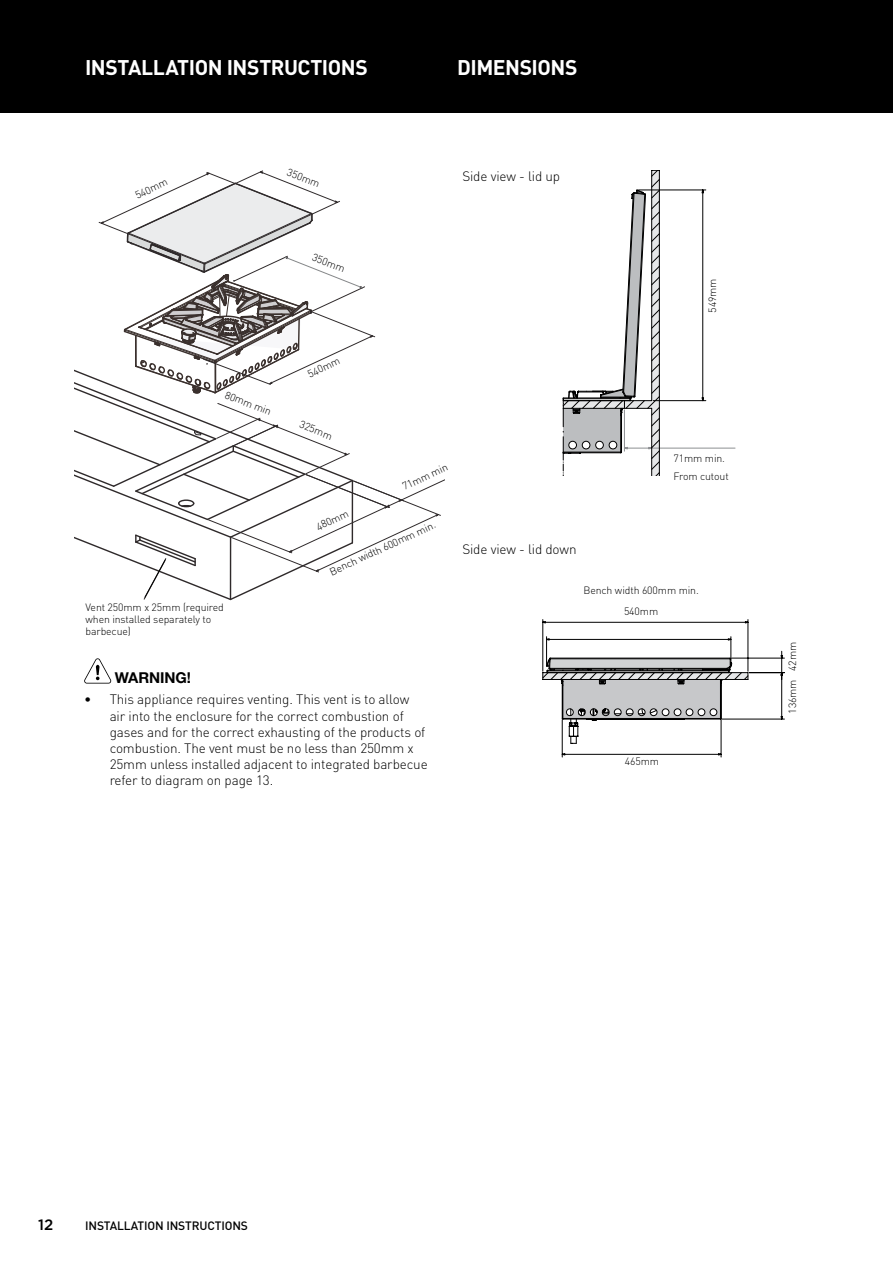
<style>
.page{position:relative;width:893px;height:1263px;background:#fff}
.page>*{position:absolute;margin:0;border:0;box-sizing:border-box;transform-origin:0 0}
.t1{font:700 21px "DIN";letter-spacing:-.025em;color:#fff}
.t2{font:700 15px "Helvetica Neue LT Std";letter-spacing:-.01em;color:#000}
.t3{font:500 15px "Gotham";color:#000}
.t4{font:300 13.5px/16.2px "DIN";letter-spacing:-.01em;color:#000}
.t5{font:500 12px "DIN";letter-spacing:-.01em;color:#000}
.t6{font:300 10.5px/12px "DIN";letter-spacing:-.01em;color:#000}
</style>
<div class="page">
<div style="left:0;top:0;width:893px;height:113px;background:#000"></div>
<svg style="left:542px;top:619px;width:243px;height:138px"></svg>
<svg style="left:563px;top:170px;width:172px;height:306px"></svg>
<svg style="left:84px;top:658px;width:27px;height:25px"></svg>
<svg style="left:74px;top:170px;width:370px;height:431px"></svg>
<h1 class="t1" style="left:85px;top:54px;width:284px">INSTALLATION INSTRUCTIONS</h1>
<h1 class="t1" style="left:457px;top:54px;width:122px">DIMENSIONS</h1>
<p class="t6" style="left:133px;top:190px;width:36px;rotate:-25deg">540mm</p>
<p class="t6" style="left:290px;top:166px;width:36px;rotate:22deg">350mm</p>
<p class="t4" style="left:462px;top:168px;width:99px">Side view - lid up</p>
<p class="t6" style="left:315px;top:251px;width:36px;rotate:21deg">350mm</p>
<p class="t6" style="left:706px;top:313px;width:36px;rotate:-90deg">549mm</p>
<p class="t6" style="left:228px;top:388px;width:50px;rotate:21deg">80mm min</p>
<p class="t6" style="left:86px;top:601px;width:140px">Vent 250mm x 25mm (required when installed separately to barbecue)</p>
<p class="t6" style="left:306px;top:369px;width:36px;rotate:-25deg">540mm</p>
<p class="t6" style="left:302px;top:418px;width:36px;rotate:21deg">325mm</p>
<p class="t6" style="left:400px;top:481px;width:50px;rotate:-25deg">71mm min</p>
<p class="t6" style="left:314px;top:522px;width:36px;rotate:-25deg">480mm</p>
<p class="t6" style="left:328px;top:567px;width:117px;rotate:-25deg">Bench width 600mm min.</p>
<p class="t2" style="left:115px;top:668px;width:78px">WARNING!</p>
<p class="t4" style="left:110px;top:691px;width:320px;text-indent:-26px">• This appliance requires venting. This vent is to allow air into the enclosure for the correct combustion of gases and for the correct exhausting of the products of combustion. The vent must be no less than 250mm x 25mm unless installed adjacent to integrated barbecue refer to diagram on page 13.</p>
<p class="t6" style="left:674px;top:449px;width:57px;line-height:18.5px">71mm min.<br>From cutout</p>
<p class="t4" style="left:462px;top:540px;width:116px">Side view - lid down</p>
<p class="t6" style="left:583px;top:579px;width:115px;line-height:21.3px;text-align:center">Bench width 600mm min.<br>540mm</p>
<p class="t6" style="left:625px;top:755px;width:36px">465mm</p>
<p class="t6" style="left:786px;top:714px;width:73px;rotate:-90deg">136mm 42mm</p>
<p class="t3" style="left:38px;top:1215px;width:17px">12</p>
<p class="t5" style="left:85px;top:1218px;width:164px">INSTALLATION INSTRUCTIONS</p>
</div>
